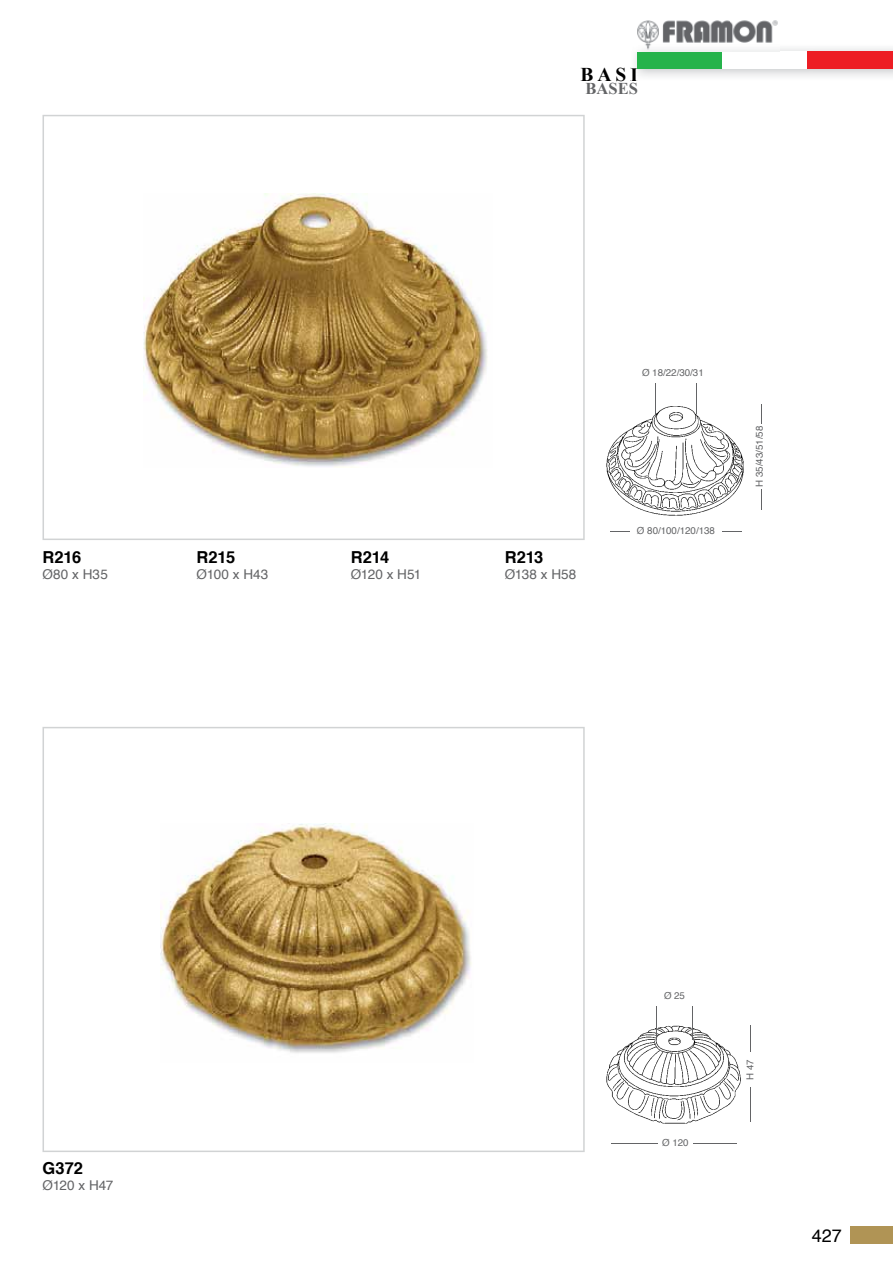
<style>
.page{position:relative;width:893px;height:1263px;background:#fff}
.page>*{position:absolute;margin:0;border:0;box-sizing:border-box;transform-origin:0 0}
.t1{font:700 19.5px "Times New Roman";color:#000}
.t2{font:18px "Helvetica";color:#000}
.t3{font:700 16.5px "Helvetica";letter-spacing:-.005em;color:#000}
.t4{font:700 16.5px "Times New Roman";color:#636466}
.t5{font:13.5px "Helvetica";letter-spacing:.005em;color:#636466}
.t6{font:9.75px "Helvetica";color:#636466}
.t7{font:9.6px "Helvetica";color:#636466}
.s1{font-size:9.75px}
</style>
<div class="page">
<div style="left:850px;top:1227px;width:43px;height:17px;background:#b09455"></div>
<img style="left:635px;top:48px;width:258px;height:33px">
<svg style="left:631px;top:68px;width:6px;height:13px"></svg>
<div style="left:637px;top:51px;width:85px;height:17px;background:#25b34b"></div>
<div style="left:723px;top:51px;width:85px;height:17px;background:#fff"></div>
<div style="left:808px;top:51px;width:85px;height:17px;background:#ed1d24"></div>
<img style="left:635px;top:20px;width:144px;height:31px">
<svg style="left:43px;top:727px;width:542px;height:425px"></svg>
<svg style="left:43px;top:115px;width:542px;height:425px"></svg>
<img style="left:143px;top:193px;width:350px;height:275px">
<img style="left:606px;top:406px;width:138px;height:110px">
<hr style="left:761px;top:404px;width:1px;height:105px;background:#636466">
<hr style="left:610px;top:531px;width:132px;height:1px;background:#636466">
<div style="left:755px;top:424px;width:13px;height:65px;background:#fff"></div>
<div style="left:630px;top:526px;width:92px;height:14px;background:#fff"></div>
<hr style="left:655px;top:377px;width:1px;height:37px;background:#636466">
<hr style="left:696px;top:377px;width:1px;height:37px;background:#636466">
<div style="left:634px;top:369px;width:78px;height:13px;background:#fff"></div>
<img style="left:160px;top:824px;width:313px;height:238px">
<img style="left:606px;top:1025px;width:135px;height:99px">
<hr style="left:611px;top:1143px;width:125px;height:1px;background:#636466">
<div style="left:658px;top:1138px;width:34px;height:14px;background:#fff"></div>
<hr style="left:750px;top:1025px;width:1px;height:97px;background:#636466">
<div style="left:746px;top:1052px;width:17px;height:35px;background:#fff"></div>
<hr style="left:656px;top:994px;width:1px;height:46px;background:#636466">
<hr style="left:692px;top:994px;width:1px;height:46px;background:#636466">
<div style="left:655px;top:992px;width:39px;height:13px;background:#fff"></div>
<h1 class="t1" style="left:581px;top:61px;width:59px">BASI</h1>
<p class="t4" style="left:586px;top:77px;width:54px">BASES</p>
<p class="t3" style="left:43px;top:543px;width:40px">R216</p>
<p class="t5" style="left:43px;top:564px;width:67px">Ø80 x H35</p>
<p class="t3" style="left:197px;top:543px;width:40px">R215</p>
<p class="t5" style="left:197px;top:564px;width:73px">Ø100 x H43</p>
<p class="t3" style="left:351px;top:543px;width:40px">R214</p>
<p class="t5" style="left:351px;top:564px;width:72px">Ø120 x H51</p>
<p class="t3" style="left:505px;top:543px;width:40px">R213</p>
<p class="t5" style="left:505px;top:564px;width:73px">Ø138 x H58</p>
<p class="t6" style="left:642px;top:365px;width:63px">Ø 18/22/30/31</p>
<p class="t6" style="left:637px;top:523px;width:80px">Ø 80/100/120/138</p>
<p class="t6" style="left:752px;top:487px;width:63px;rotate:-90deg">H 35/43/51/58</p>
<p class="t3" style="left:43px;top:1155px;width:42px">G372</p>
<p class="t5" style="left:43px;top:1175px;width:72px">Ø120 x H47</p>
<p class="t7" style="left:664px;top:988px;width:22px">Ø 25</p>
<p class="t7" style="left:662px;top:1135px;width:28px"><span class="s1">Ø</span> 120</p>
<p class="t7" style="left:743px;top:1080px;width:22px;rotate:-90deg">H 47</p>
<h2 class="t2" style="left:812px;top:1222px;width:32px">427</h2>
</div>
